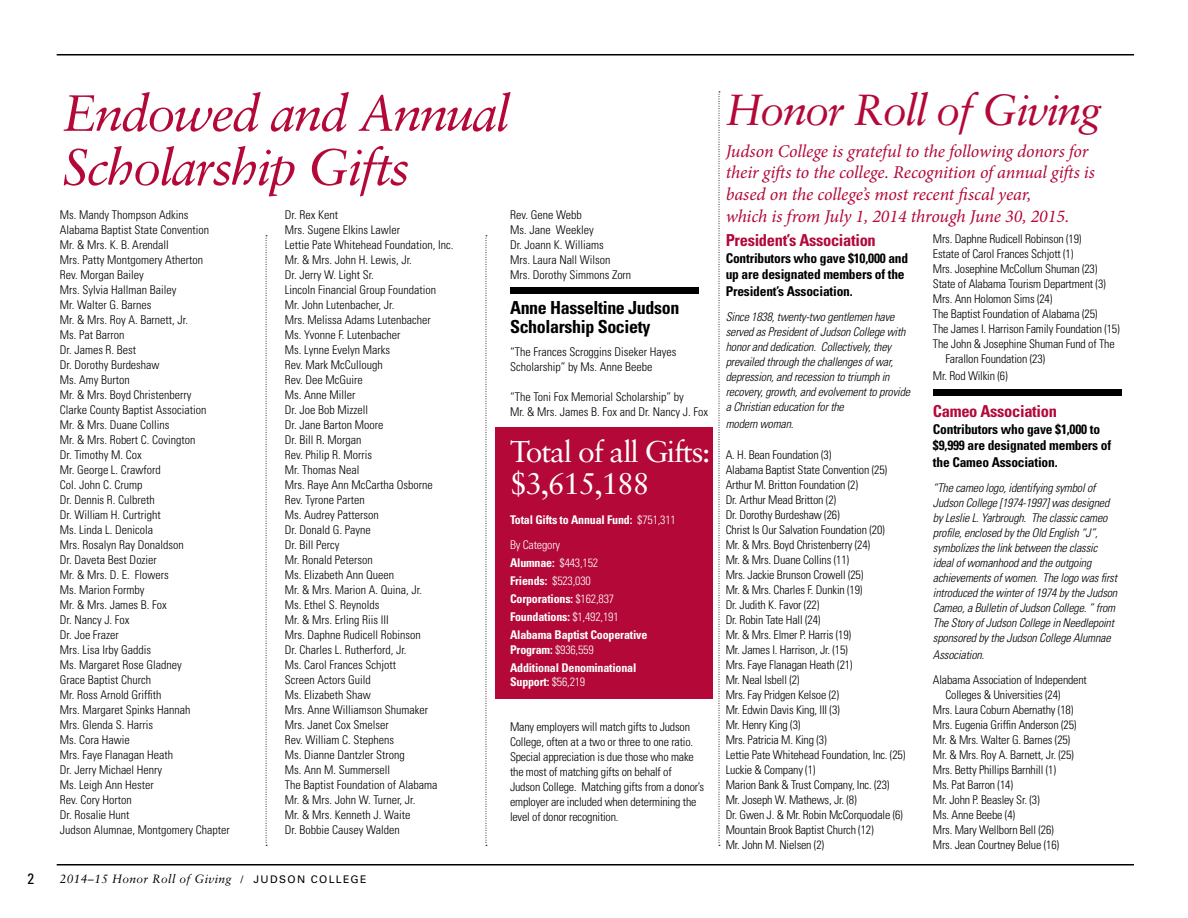
<style>
.page{position:relative;width:1188px;height:918px;background:#fff}
.page>*{position:absolute;margin:0;border:0;box-sizing:border-box;transform-origin:0 0}
.t1{font:italic 51px "Sabon";letter-spacing:-.04em;color:#b30838}
.t2{font:italic 43.5px "Sabon";letter-spacing:-.04em;color:#b30838}
.t3{font:30px/31.5px "Sabon";letter-spacing:-.04em;color:#fff}
.t4{font:italic 18px/21.6px "Minion Pro";letter-spacing:-.005em;color:#b30838}
.t5{font:700 condensed 18px/19.5px "Univers LT Std";letter-spacing:-.02em;color:#000}
.t6{font:700 condensed 16.5px "Univers LT Std";letter-spacing:-.02em;color:#b30838}
.t7{font:condensed 15px "Univers LT Std";color:#000}
.t8{font:700 condensed 13.5px/16.5px "Univers LT Std";letter-spacing:-.015em;color:#000}
.t9{font:300 condensed 12px/15px "Univers LT Std";color:#000}
.t10{font:italic 300 condensed 12px/15px "Univers LT Std";letter-spacing:-.015em;color:#000}
.t11{font:700 condensed 12px/18px "Univers LT Std";letter-spacing:-.015em;color:#fff}
.t12{font:italic 12px "Sabon";letter-spacing:.03em;color:#000}
.s1{font-weight:300}
.s2{font-family:"Univers LT Std";font-style:normal;font-size:10.5px}
</style>
<div class="page">
<div style="left:496px;top:428px;width:217px;height:271px;background:#b30838"></div>
<hr style="left:57px;top:54px;width:1077px;height:2px;background:#000">
<hr style="left:57px;top:864px;width:1077px;height:2px;background:#000">
<svg style="left:266px;top:235px;width:1px;height:611px"></svg>
<svg style="left:486px;top:235px;width:1px;height:611px"></svg>
<svg style="left:719px;top:92px;width:1px;height:754px"></svg>
<div style="left:510px;top:288px;width:189px;height:6px;background:#000"></div>
<div style="left:933px;top:389px;width:189px;height:7px;background:#000"></div>
<h1 class="t1" style="left:63px;top:84px;width:449px">Endowed and Annual</h1>
<h2 class="t2" style="left:726px;top:85px;width:377px">Honor Roll of Giving</h2>
<h1 class="t1" style="left:63px;top:138px;width:349px">Scholarship Gifts</h1>
<h3 class="t4" style="left:726px;top:140px;width:371px">Judson College is grateful to the following donors for their gifts to the college. Recognition of annual gifts is based on the college’s most recent fiscal year,<br>which is from July 1, 2014 through June 30, 2015.</h3>
<p class="t9" style="left:60px;top:208px;width:171px">Ms. Mandy Thompson Adkins<br>Alabama Baptist State Convention<br>Mr. &amp; Mrs. K. B. Arendall<br>Mrs. Patty Montgomery Atherton<br>Rev. Morgan Bailey<br>Mrs. Sylvia Hallman Bailey<br>Mr. Walter G. Barnes<br>Mr. &amp; Mrs. Roy A. Barnett, Jr.<br>Ms. Pat Barron<br>Dr. James R. Best<br>Dr. Dorothy Burdeshaw<br>Ms. Amy Burton<br>Mr. &amp; Mrs. Boyd Christenberry<br>Clarke County Baptist Association<br>Mr. &amp; Mrs. Duane Collins<br>Mr. &amp; Mrs. Robert C. Covington<br>Dr. Timothy M. Cox<br>Mr. George L. Crawford<br>Col. John C. Crump<br>Dr. Dennis R. Culbreth<br>Dr. William H. Curtright<br>Ms. Linda L. Denicola<br>Mrs. Rosalyn Ray Donaldson<br>Dr. Daveta Best Dozier<br>Mr. &amp; Mrs. D. E. Flowers<br>Ms. Marion Formby<br>Mr. &amp; Mrs. James B. Fox<br>Dr. Nancy J. Fox<br>Dr. Joe Frazer<br>Mrs. Lisa Irby Gaddis<br>Ms. Margaret Rose Gladney<br>Grace Baptist Church<br>Mr. Ross Arnold Griffith<br>Mrs. Margaret Spinks Hannah<br>Mrs. Glenda S. Harris<br>Ms. Cora Hawie<br>Mrs. Faye Flanagan Heath<br>Dr. Jerry Michael Henry<br>Ms. Leigh Ann Hester<br>Rev. Cory Horton<br>Dr. Rosalie Hunt<br>Judson Alumnae, Montgomery Chapter</p>
<p class="t9" style="left:285px;top:208px;width:170px">Dr. Rex Kent<br>Mrs. Sugene Elkins Lawler<br>Lettie Pate Whitehead Foundation, Inc.<br>Mr. &amp; Mrs. John H. Lewis, Jr.<br>Dr. Jerry W. Light Sr.<br>Lincoln Financial Group Foundation<br>Mr. John Lutenbacher, Jr.<br>Mrs. Melissa Adams Lutenbacher<br>Ms. Yvonne F. Lutenbacher<br>Ms. Lynne Evelyn Marks<br>Rev. Mark McCullough<br>Rev. Dee McGuire<br>Ms. Anne Miller<br>Dr. Joe Bob Mizzell<br>Dr. Jane Barton Moore<br>Dr. Bill R. Morgan<br>Rev. Philip R. Morris<br>Mr. Thomas Neal<br>Mrs. Raye Ann McCartha Osborne<br>Rev. Tyrone Parten<br>Ms. Audrey Patterson<br>Dr. Donald G. Payne<br>Dr. Bill Percy<br>Mr. Ronald Peterson<br>Ms. Elizabeth Ann Queen<br>Mr. &amp; Mrs. Marion A. Quina, Jr.<br>Ms. Ethel S. Reynolds<br>Mr. &amp; Mrs. Erling Riis III<br>Mrs. Daphne Rudicell Robinson<br>Dr. Charles L. Rutherford, Jr.<br>Ms. Carol Frances Schjott<br>Screen Actors Guild<br>Ms. Elizabeth Shaw<br>Mrs. Anne Williamson Shumaker<br>Mrs. Janet Cox Smelser<br>Rev. William C. Stephens<br>Ms. Dianne Dantzler Strong<br>Ms. Ann M. Summersell<br>The Baptist Foundation of Alabama<br>Mr. &amp; Mrs. John W. Turner, Jr.<br>Mr. &amp; Mrs. Kenneth J. Waite<br>Dr. Bobbie Causey Walden</p>
<p class="t9" style="left:510px;top:208px;width:123px">Rev. Gene Webb<br>Ms. Jane Weekley<br>Dr. Joann K. Williams<br>Mrs. Laura Nall Wilson<br>Mrs. Dorothy Simmons Zorn</p>
<p class="t9" style="left:933px;top:231px;width:150px">Mrs. Daphne Rudicell Robinson (19)</p>
<p class="t9" style="left:933px;top:246px;width:142px">Estate of Carol Frances Schjott (1)</p>
<p class="t9" style="left:933px;top:261px;width:166px">Mrs. Josephine McCollum Shuman (23)</p>
<p class="t9" style="left:933px;top:276px;width:174px">State of Alabama Tourism Department (3)</p>
<p class="t9" style="left:933px;top:291px;width:121px">Mrs. Ann Holomon Sims (24)</p>
<p class="t9" style="left:933px;top:306px;width:166px">The Baptist Foundation of Alabama (25)</p>
<p class="t9" style="left:933px;top:321px;width:188px">The James I. Harrison Family Foundation (15)</p>
<p class="t9" style="left:933px;top:336px;width:183px">The John &amp; Josephine Shuman Fund of The</p>
<p class="t9" style="left:945px;top:351px;width:101px">Farallon Foundation (23)</p>
<p class="t9" style="left:933px;top:368px;width:76px">Mr. Rod Wilkin (6)</p>
<h3 class="t6" style="left:933px;top:401px;width:125px">Cameo Association</h3>
<p class="t8" style="left:933px;top:420px;width:180px">Contributors who gave $1,000 to $9,999 are designated members of the Cameo Association.</p>
<p class="t10" style="left:933px;top:480px;width:186px">“The cameo logo, identifying symbol of Judson College [1974-1997] was designed by Leslie L. Yarbrough. The classic cameo profile, enclosed by the Old English “J”, symbolizes the link between the classic ideal of womanhood and the outgoing achievements of women. The logo was first introduced the winter of 1974 by the Judson Cameo, a Bulletin of Judson College. ” from The Story of Judson College in Needlepoint sponsored by the Judson College Alumnae</p>
<p class="t10" style="left:933px;top:647px;width:53px">Association.</p>
<p class="t9" style="left:933px;top:672px;width:155px">Alabama Association of Independent</p>
<p class="t9" style="left:945px;top:687px;width:117px">Colleges &amp; Universities (24)</p>
<p class="t9" style="left:933px;top:702px;width:142px">Mrs. Laura Coburn Abernathy (18)</p>
<p class="t9" style="left:933px;top:717px;width:145px">Mrs. Eugenia Griffin Anderson (25)</p>
<p class="t9" style="left:933px;top:732px;width:139px">Mr. &amp; Mrs. Walter G. Barnes (25)</p>
<p class="t9" style="left:933px;top:747px;width:142px">Mr. &amp; Mrs. Roy A. Barnett, Jr. (25)</p>
<p class="t9" style="left:933px;top:762px;width:125px">Mrs. Betty Phillips Barnhill (1)</p>
<p class="t9" style="left:933px;top:777px;width:82px">Ms. Pat Barron (14)</p>
<p class="t9" style="left:933px;top:792px;width:108px">Mr. John P. Beasley Sr. (3)</p>
<p class="t9" style="left:933px;top:807px;width:84px">Ms. Anne Beebe (4)</p>
<p class="t9" style="left:933px;top:822px;width:122px">Mrs. Mary Wellborn Bell (26)</p>
<p class="t9" style="left:933px;top:837px;width:128px">Mrs. Jean Courtney Belue (16)</p>
<h3 class="t6" style="left:726px;top:230px;width:152px">President’s Association</h3>
<p class="t8" style="left:726px;top:250px;width:184px">Contributors who gave $10,000 and up are designated members of the<br>President’s Association.</p>
<p class="t10" style="left:726px;top:310px;width:186px">Since 1838, twenty-two gentlemen have served as President of Judson College with honor and dedication. Collectively, they prevailed through the challenges of war, depression, and recession to triumph in recovery, growth, and evolvement to provide a Christian education for the</p>
<p class="t10" style="left:726px;top:416px;width:69px">modern woman.</p>
<p class="t9" style="left:726px;top:448px;width:181px">A. H. Bean Foundation (3)<br>Alabama Baptist State Convention (25)<br>Arthur M. Britton Foundation (2)<br>Dr. Arthur Mead Britton (2)<br>Dr. Dorothy Burdeshaw (26)<br>Christ Is Our Salvation Foundation (20)<br>Mr. &amp; Mrs. Boyd Christenberry (24)<br>Mr. &amp; Mrs. Duane Collins (11)<br>Mrs. Jackie Brunson Crowell (25)<br>Mr. &amp; Mrs. Charles F. Dunkin (19)<br>Dr. Judith K. Favor (22)<br>Dr. Robin Tate Hall (24)<br>Mr. &amp; Mrs. Elmer P. Harris (19)<br>Mr. James I. Harrison, Jr. (15)<br>Mrs. Faye Flanagan Heath (21)<br>Mr. Neal Isbell (2)<br>Mrs. Fay Pridgen Kelsoe (2)<br>Mr. Edwin Davis King, III (3)<br>Mr. Henry King (3)<br>Mrs. Patricia M. King (3)<br>Lettie Pate Whitehead Foundation, Inc. (25)<br>Luckie &amp; Company (1)<br>Marion Bank &amp; Trust Company, Inc. (23)<br>Mr. Joseph W. Mathews, Jr. (8)<br>Dr. Gwen J. &amp; Mr. Robin McCorquodale (6)<br>Mountain Brook Baptist Church (12)<br>Mr. John M. Nielsen (2)</p>
<h3 class="t5" style="left:510px;top:298px;width:171px">Anne Hasseltine Judson<br>Scholarship Society</h3>
<p class="t9" style="left:510px;top:344px;width:168px">“The Frances Scroggins Diseker Hayes<br>Scholarship” by Ms. Anne Beebe</p>
<p class="t9" style="left:510px;top:389px;width:200px">“The Toni Fox Memorial Scholarship” by<br>Mr. &amp; Mrs. James B. Fox and Dr. Nancy J. Fox</p>
<h3 class="t3" style="left:510px;top:436px;width:202px">Total of all Gifts: $3,615,188</h3>
<p class="t11" style="left:510px;top:507px;width:167px;line-height:25.5px">Total Gifts to Annual Fund: <span class="s1">$751,311<br>By Category</span></p>
<p class="t11" style="left:510px;top:554px;width:139px">Alumnae: <span class="s1">$443,152<br></span>Friends: <span class="s1">$523,030<br></span>Corporations: <span class="s1">$162,837<br></span>Foundations: <span class="s1">$1,492,191<br></span>Alabama Baptist Cooperative</p>
<p class="t11" style="left:510px;top:641px;width:128px">Program: <span class="s1">$936,559<br></span>Additional Denominational</p>
<p class="t11" style="left:510px;top:672px;width:77px">Support: <span class="s1">$56,219</span></p>
<p class="t9" style="left:510px;top:719px;width:196px">Many employers will match gifts to Judson College, often at a two or three to one ratio.<br>Special appreciation is due those who make the most of matching gifts on behalf of Judson College. Matching gifts from a donor’s employer are included when determining the level of donor recognition.</p>
<p class="t7" style="left:28px;top:869px;width:8px">2</p>
<p class="t12" style="left:60px;top:872px;width:308px">2014–15 Honor Roll of Giving <span class="s2">/ JUDSON COLLEGE</span></p>
</div>
